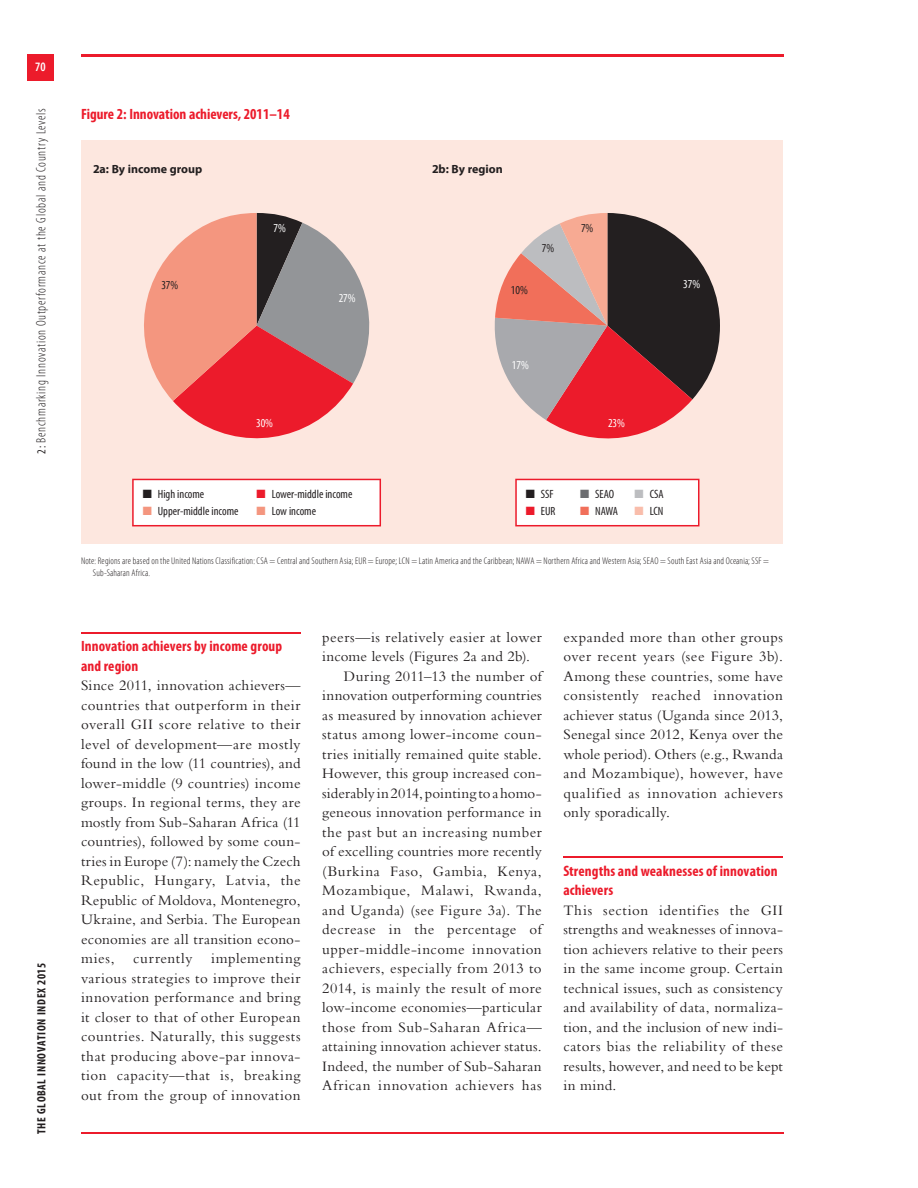
<style>
.page{position:relative;width:918px;height:1188px;background:#fff}
.page>*{position:absolute;margin:0;border:0;box-sizing:border-box;transform-origin:0 0}
.t1{font:15px/19.5px "Bembo Std";letter-spacing:.03em;color:#231f20;text-align:justify}
.t2{font:15px "Bembo Std";letter-spacing:.01em;color:#231f20}
.t3{font:700 condensed 15px/19.5px "Myriad Pro";letter-spacing:.005em;color:#ec1b2b}
.t4{font:15px "Bembo Std";letter-spacing:.005em;color:#231f20}
.t5{font:300 condensed 13.5px "Myriad Pro";letter-spacing:.05em;color:#231f20}
.t6{font:600 condensed 12.75px "Myriad Pro";color:#fff}
.t7{font:condensed 12px/16.5px "Myriad Pro";color:#231f20}
.t8{font:700 condensed 12px "Myriad Pro";letter-spacing:.05em;color:#231f20}
.t9{font:700 12px "Myriad Pro";color:#231f20}
.t10{font:condensed 12px "Myriad Pro";color:#fff}
.t11{font:300 condensed 9.75px/12px "Myriad Pro";letter-spacing:.015em;color:#231f20}
.s1{font-weight:400;font-size:12px}
</style>
<div class="page">
<hr style="left:81px;top:1132px;width:702px;height:2px;background:#ec1b2b">
<div style="left:27px;top:54px;width:27px;height:27px;background:#ec1b2b"></div>
<hr style="left:81px;top:54px;width:702px;height:3px;background:#ec1b2b">
<hr style="left:81px;top:632px;width:220px;height:1px;background:#ec1b2b">
<hr style="left:563px;top:856px;width:220px;height:2px;background:#ec1b2b">
<div style="left:81px;top:140px;width:702px;height:404px;background:#fde7df"></div>
<svg style="left:144px;top:213px;width:226px;height:226px"></svg>
<svg style="left:494px;top:213px;width:226px;height:226px"></svg>
<svg style="left:132px;top:479px;width:249px;height:47px;background:#fdf1f2"></svg>
<svg style="left:515px;top:479px;width:184px;height:47px;background:#fdf2f3"></svg>
<p class="t6" style="left:35px;top:60px;width:12px">70</p>
<p class="t5" style="left:34px;top:454px;width:347px;rotate:-90deg"><span class="s1">2:</span> Benchmarking Innovation Outperformance at the Global and Country Levels</p>
<p class="t8" style="left:35px;top:1134px;width:173px;rotate:-90deg">THE GLOBAL INNOVATION INDEX 2015</p>
<p class="t3" style="left:81px;top:105px;width:210px">Figure 2: Innovation achievers, 2011–14</p>
<p class="t9" style="left:93px;top:163px;width:111px">2a: By income group</p>
<p class="t9" style="left:432px;top:163px;width:72px">2b: By region</p>
<p class="t7" style="left:161px;top:277px;width:18px">37%</p>
<p class="t10" style="left:274px;top:222px;width:14px">7%</p>
<p class="t7" style="left:581px;top:220px;width:14px">7%</p>
<p class="t7" style="left:542px;top:240px;width:14px">7%</p>
<p class="t10" style="left:339px;top:292px;width:18px">27%</p>
<p class="t7" style="left:511px;top:282px;width:18px">10%</p>
<p class="t10" style="left:512px;top:359px;width:18px">17%</p>
<p class="t10" style="left:256px;top:417px;width:18px">30%</p>
<p class="t10" style="left:608px;top:417px;width:18px">23%</p>
<p class="t10" style="left:683px;top:278px;width:18px">37%</p>
<p class="t7" style="left:158px;top:486px;width:82px">High income<br>Upper-middle income</p>
<p class="t7" style="left:272px;top:486px;width:82px">Lower-middle income<br>Low income</p>
<p class="t7" style="left:541px;top:486px;width:16px">SSF<br>EUR</p>
<p class="t7" style="left:595px;top:486px;width:24px">SEAO<br>NAWA</p>
<p class="t7" style="left:650px;top:486px;width:16px">CSA<br>LCN</p>
<p class="t11" style="left:93px;top:555px;width:678px;text-indent:-12px">Note: Regions are based on the United Nations Classification: CSA = Central and Southern Asia; EUR = Europe; LCN = Latin America and the Caribbean; NAWA = Northern Africa and Western Asia; SEAO = South East Asia and Oceania; SSF =<br>Sub-Saharan Africa.</p>
<p class="t3" style="left:81px;top:637px;width:203px">Innovation achievers by income group and region</p>
<p class="t1" style="left:81px;top:676px;width:221px">Since 2011, innovation achievers— countries that outperform in their overall GII score relative to their level of development—are mostly found in the low (11 countries), and lower-middle (9 countries) income groups. In regional terms, they are mostly from Sub-Saharan Africa (11 countries), followed by some coun&shy;tries in Europe (7): namely the Czech Republic, Hungary, Latvia, the Republic of Moldova, Montenegro, Ukraine, and Serbia. The European economies are all transition econo&shy;mies, currently implementing various strategies to improve their innovation performance and bring it closer to that of other European countries. Naturally, this suggests that producing above-par innova&shy;tion capacity—that is, breaking out from the group of innovation</p>
<p class="t1" style="left:322px;top:627px;width:221px">peers—is relatively easier at lower</p>
<p class="t2" style="left:322px;top:648px;width:209px">income levels (Figures 2a and 2b).</p>
<p class="t1" style="left:344px;top:666px;width:200px">During 2011–13 the number of</p>
<p class="t2" style="left:322px;top:687px;width:221px">innovation outperforming countries</p>
<p class="t1" style="left:322px;top:705px;width:221px">as measured by innovation achiever</p>
<p class="t1" style="left:322px;top:725px;width:221px">status among lower-income coun-</p>
<p class="t1" style="left:322px;top:744px;width:221px">tries initially remained quite stable.</p>
<p class="t2" style="left:322px;top:765px;width:221px">However, this group increased con-</p>
<p class="t2" style="left:322px;top:784px;width:221px">siderably in 2014, pointing to a homo-</p>
<p class="t2" style="left:322px;top:804px;width:221px">geneous innovation performance in</p>
<p class="t1" style="left:322px;top:822px;width:221px">the past but an increasing number</p>
<p class="t4" style="left:322px;top:843px;width:221px">of excelling countries more recently</p>
<p class="t1" style="left:322px;top:861px;width:221px">(Burkina Faso, Gambia, Kenya,</p>
<p class="t1" style="left:322px;top:881px;width:221px">Mozambique, Malawi, Rwanda,</p>
<p class="t1" style="left:322px;top:900px;width:221px">and Uganda) (see Figure 3a). The</p>
<p class="t1" style="left:322px;top:920px;width:221px">decrease in the percentage of</p>
<p class="t1" style="left:322px;top:939px;width:221px">upper-middle-income innovation</p>
<p class="t1" style="left:322px;top:959px;width:221px">achievers, especially from 2013 to</p>
<p class="t1" style="left:322px;top:978px;width:221px">2014, is mainly the result of more</p>
<p class="t2" style="left:322px;top:999px;width:221px">low-income economies—particular</p>
<p class="t1" style="left:322px;top:1017px;width:221px">those from Sub-Saharan Africa—</p>
<p class="t2" style="left:322px;top:1038px;width:221px">attaining innovation achiever status.</p>
<p class="t2" style="left:322px;top:1057px;width:221px">Indeed, the number of Sub-Saharan</p>
<p class="t1" style="left:322px;top:1076px;width:221px">African innovation achievers has</p>
<p class="t1" style="left:563px;top:627px;width:221px">expanded more than other groups over recent years (see Figure 3b).<br>Among these countries, some have consistently reached innovation achiever status (Uganda since 2013, Senegal since 2012, Kenya over the whole period). Others (e.g., Rwanda and Mozambique), however, have qualified as innovation achievers only sporadically.</p>
<p class="t3" style="left:563px;top:861px;width:216px">Strengths and weaknesses of innovation achievers</p>
<p class="t1" style="left:563px;top:900px;width:221px">This section identifies the GII strengths and weaknesses of innova&shy;tion achievers relative to their peers in the same income group. Certain technical issues, such as consistency and availability of data, normaliza&shy;tion, and the inclusion of new indi&shy;cators bias the reliability of these results, however, and need to be kept in mind.</p>
</div>
